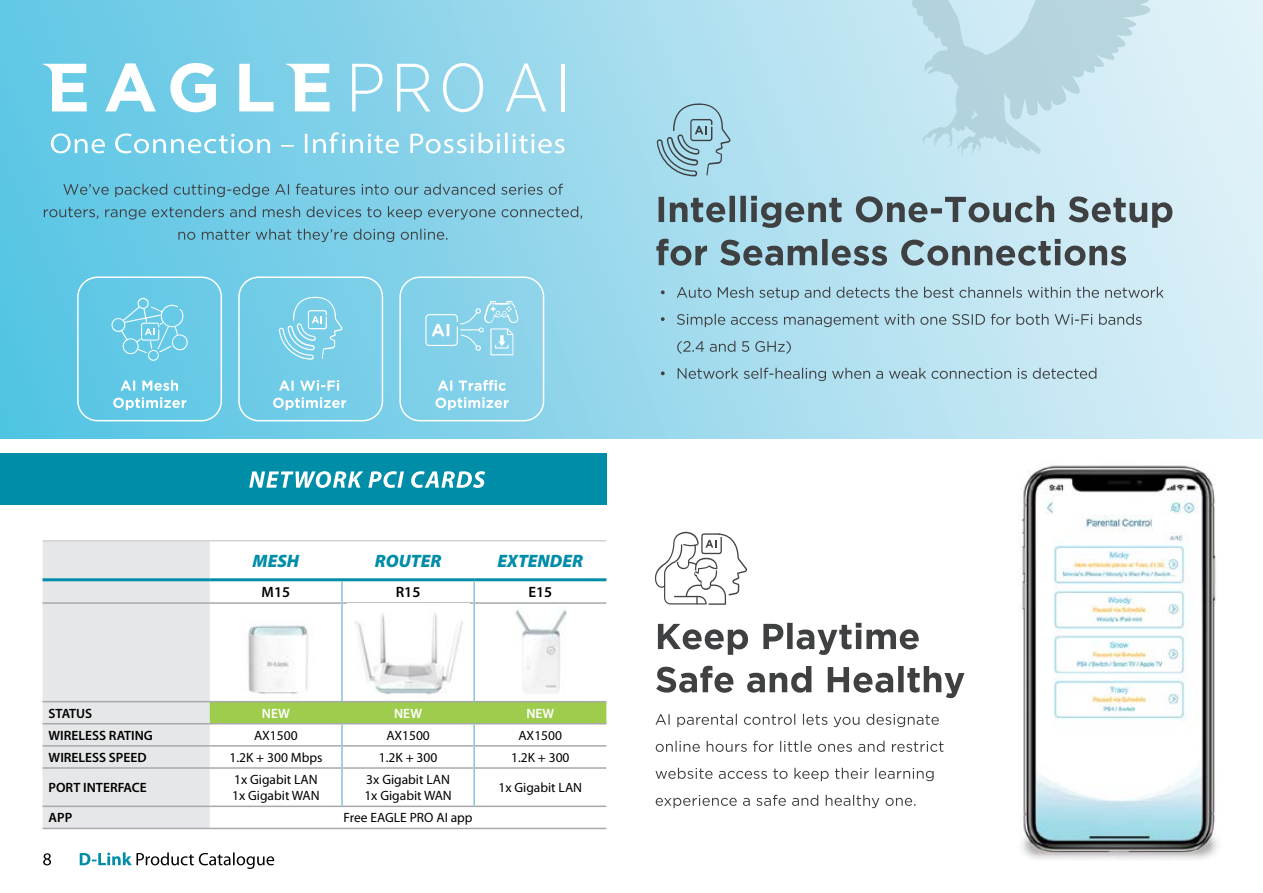
<style>
.page{position:relative;width:1263px;height:893px;background:#fff}
.page>*{position:absolute;margin:0;border:0;box-sizing:border-box;transform-origin:0 0}
.t1{font:italic 900 18px "Myriad Pro";color:#008da8}
.t2{font:600 15px "Myriad Pro";color:#000}
.t3{font:13.5px/16.2px "Myriad Pro";color:#000}
.t4{font:600 13.5px "Myriad Pro";color:#000}
.t5{font:600 13.5px "Myriad Pro";letter-spacing:.005em;color:#fff}
</style>
<div class="page">
<svg style="left:43px;top:853px;width:8px;height:12px"></svg>
<svg style="left:80px;top:852px;width:194px;height:17px"></svg>
<div style="left:0;top:454px;width:606px;height:51px;background:#008da8"></div>
<svg style="left:249px;top:471px;width:236px;height:17px"></svg>
<div style="left:0;top:0;width:1263px;height:439px;background:linear-gradient(to right,#5ac4e3,#e0f0f7)"></div>
<div style="left:43px;top:541px;width:167px;height:287px;background:#e6e7e8"></div>
<div style="left:210px;top:702px;width:396px;height:21px;background:#9ecc4c"></div>
<hr style="left:43px;top:602px;width:167px;height:2px;background:#a7a9ac">
<hr style="left:210px;top:602px;width:131px;height:2px;background:#a7a9ac">
<hr style="left:343px;top:602px;width:130px;height:2px;background:#a7a9ac">
<hr style="left:475px;top:602px;width:131px;height:2px;background:#a7a9ac">
<hr style="left:43px;top:701px;width:167px;height:1px;background:#a7a9ac">
<hr style="left:210px;top:701px;width:132px;height:1px;background:#a7a9ac">
<hr style="left:342px;top:701px;width:132px;height:1px;background:#a7a9ac">
<hr style="left:474px;top:701px;width:132px;height:1px;background:#a7a9ac">
<hr style="left:43px;top:723px;width:167px;height:1px;background:#a7a9ac">
<hr style="left:210px;top:723px;width:132px;height:1px;background:#a7a9ac">
<hr style="left:342px;top:723px;width:132px;height:1px;background:#a7a9ac">
<hr style="left:474px;top:723px;width:132px;height:1px;background:#a7a9ac">
<hr style="left:43px;top:745px;width:167px;height:2px;background:#a7a9ac">
<hr style="left:210px;top:745px;width:131px;height:2px;background:#a7a9ac">
<hr style="left:343px;top:745px;width:130px;height:2px;background:#a7a9ac">
<hr style="left:475px;top:745px;width:131px;height:2px;background:#a7a9ac">
<hr style="left:43px;top:767px;width:167px;height:2px;background:#a7a9ac">
<hr style="left:210px;top:767px;width:131px;height:2px;background:#a7a9ac">
<hr style="left:343px;top:767px;width:130px;height:2px;background:#a7a9ac">
<hr style="left:475px;top:767px;width:131px;height:2px;background:#a7a9ac">
<hr style="left:43px;top:806px;width:167px;height:1px;background:#a7a9ac">
<hr style="left:210px;top:806px;width:132px;height:1px;background:#a7a9ac">
<hr style="left:342px;top:806px;width:132px;height:1px;background:#a7a9ac">
<hr style="left:474px;top:806px;width:132px;height:1px;background:#a7a9ac">
<hr style="left:43px;top:828px;width:167px;height:1px;background:#a7a9ac">
<hr style="left:210px;top:828px;width:132px;height:1px;background:#a7a9ac">
<hr style="left:342px;top:828px;width:132px;height:1px;background:#a7a9ac">
<hr style="left:474px;top:828px;width:132px;height:1px;background:#a7a9ac">
<hr style="left:43px;top:540px;width:167px;height:1px;background:#d1d3d4">
<hr style="left:210px;top:540px;width:132px;height:1px;background:#d1d3d4">
<hr style="left:342px;top:540px;width:132px;height:1px;background:#d1d3d4">
<hr style="left:474px;top:540px;width:132px;height:1px;background:#d1d3d4">
<hr style="left:43px;top:578px;width:167px;height:3px;background:#008da8">
<hr style="left:210px;top:578px;width:132px;height:3px;background:#008da8">
<hr style="left:342px;top:578px;width:132px;height:3px;background:#008da8">
<hr style="left:474px;top:578px;width:132px;height:3px;background:#008da8">
<hr style="left:341px;top:581px;width:2px;height:22px;background:#86c5d5">
<hr style="left:341px;top:603px;width:2px;height:98px;background:#86c5d5">
<hr style="left:341px;top:724px;width:2px;height:22px;background:#86c5d5">
<hr style="left:341px;top:746px;width:2px;height:22px;background:#86c5d5">
<hr style="left:341px;top:768px;width:2px;height:38px;background:#86c5d5">
<hr style="left:473px;top:581px;width:2px;height:22px;background:#86c5d5">
<hr style="left:473px;top:603px;width:2px;height:98px;background:#86c5d5">
<hr style="left:473px;top:724px;width:2px;height:22px;background:#86c5d5">
<hr style="left:473px;top:746px;width:2px;height:22px;background:#86c5d5">
<hr style="left:473px;top:768px;width:2px;height:38px;background:#86c5d5">
<img style="left:248px;top:625px;width:61px;height:69px">
<img style="left:355px;top:613px;width:108px;height:82px">
<img style="left:515px;top:608px;width:52px;height:85px">
<svg style="left:51px;top:132px;width:513px;height:21px"></svg>
<svg style="left:352px;top:64px;width:30px;height:47px"></svg>
<svg style="left:397px;top:64px;width:33px;height:47px"></svg>
<svg style="left:443px;top:63px;width:40px;height:49px"></svg>
<svg style="left:506px;top:63px;width:40px;height:48px"></svg>
<hr style="left:561px;top:64px;width:3px;height:47px;background:#fff">
<svg style="left:105px;top:63px;width:51px;height:48px"></svg>
<svg style="left:170px;top:63px;width:46px;height:49px"></svg>
<svg style="left:239px;top:64px;width:35px;height:47px"></svg>
<svg style="left:42px;top:64px;width:45px;height:47px"></svg>
<svg style="left:285px;top:64px;width:45px;height:47px"></svg>
<svg style="left:178px;top:229px;width:269px;height:13px;background:#6db3c8"></svg>
<svg style="left:44px;top:206px;width:538px;height:14px;background:#6fb5ca"></svg>
<svg style="left:63px;top:184px;width:500px;height:13px;background:#6fb3c8"></svg>
<div style="left:77px;top:276px;width:145px;height:145px;border:2px solid #fff;border-radius:20px"></div>
<svg style="left:111px;top:297px;width:77px;height:64px;background:#75cee8"></svg>
<svg style="left:113px;top:397px;width:73px;height:13px"></svg>
<svg style="left:121px;top:380px;width:57px;height:11px"></svg>
<div style="left:238px;top:276px;width:145px;height:145px;border:2px solid #fff;border-radius:20px"></div>
<svg style="left:279px;top:295px;width:64px;height:65px;background:#87d3ea"></svg>
<svg style="left:273px;top:397px;width:73px;height:13px"></svg>
<svg style="left:279px;top:380px;width:60px;height:11px"></svg>
<div style="left:399px;top:276px;width:145px;height:145px;border:2px solid #fff;border-radius:20px"></div>
<svg style="left:425px;top:301px;width:94px;height:54px;background:#95d7ec"></svg>
<svg style="left:435px;top:397px;width:73px;height:13px"></svg>
<svg style="left:438px;top:380px;width:68px;height:11px"></svg>
<svg style="left:654px;top:532px;width:93px;height:73px"></svg>
<svg style="left:656px;top:666px;width:308px;height:32px"></svg>
<svg style="left:658px;top:623px;width:261px;height:32px"></svg>
<svg style="left:656px;top:795px;width:259px;height:13px"></svg>
<svg style="left:655px;top:768px;width:279px;height:13px"></svg>
<svg style="left:656px;top:741px;width:287px;height:11px"></svg>
<svg style="left:655px;top:714px;width:284px;height:13px"></svg>
<img style="left:1018px;top:465px;width:201px;height:394px">
<svg style="left:846px;top:0;width:342px;height:157px;background:#c4e2ed"></svg>
<svg style="left:657px;top:101px;width:74px;height:75px;background:#9cc9d8"></svg>
<svg style="left:656px;top:239px;width:470px;height:27px;background:#8aa4ad"></svg>
<svg style="left:658px;top:196px;width:514px;height:32px;background:#93adb6"></svg>
<svg style="left:678px;top:368px;width:418px;height:13px;background:#9dc1ce"></svg>
<svg style="left:677px;top:341px;width:114px;height:13px"></svg>
<svg style="left:677px;top:314px;width:465px;height:13px;background:#a1c3ce"></svg>
<svg style="left:677px;top:287px;width:487px;height:13px;background:#a3c3cf"></svg>
<svg style="left:661px;top:290px;width:4px;height:4px"></svg>
<svg style="left:661px;top:317px;width:4px;height:4px"></svg>
<svg style="left:661px;top:371px;width:4px;height:4px"></svg>
<h1 class="t1" style="left:253px;top:549px;width:48px">MESH</h1>
<h1 class="t1" style="left:375px;top:549px;width:68px">ROUTER</h1>
<h1 class="t1" style="left:497px;top:549px;width:87px">EXTENDER</h1>
<p class="t2" style="left:262px;top:582px;width:30px">M15</p>
<p class="t2" style="left:396px;top:582px;width:26px">R15</p>
<p class="t2" style="left:528px;top:582px;width:25px">E15</p>
<p class="t4" style="left:49px;top:705px;width:45px">STATUS</p>
<p class="t5" style="left:262px;top:705px;width:29px">NEW</p>
<p class="t5" style="left:394px;top:705px;width:29px">NEW</p>
<p class="t5" style="left:526px;top:705px;width:29px">NEW</p>
<p class="t4" style="left:49px;top:727px;width:106px">WIRELESS RATING</p>
<p class="t3" style="left:254px;top:727px;width:45px">AX1500</p>
<p class="t3" style="left:386px;top:727px;width:45px">AX1500</p>
<p class="t3" style="left:519px;top:727px;width:45px">AX1500</p>
<p class="t4" style="left:49px;top:749px;width:100px">WIRELESS SPEED</p>
<p class="t3" style="left:229px;top:749px;width:94px">1.2K + 300 Mbps</p>
<p class="t3" style="left:379px;top:749px;width:60px">1.2K + 300</p>
<p class="t3" style="left:511px;top:749px;width:60px">1.2K + 300</p>
<p class="t4" style="left:49px;top:779px;width:100px">PORT INTERFACE</p>
<p class="t3" style="left:232px;top:771px;width:89px">1x Gigabit LAN<br>1x Gigabit WAN</p>
<p class="t3" style="left:364px;top:771px;width:89px">3x Gigabit LAN<br>1x Gigabit WAN</p>
<p class="t3" style="left:498px;top:779px;width:85px">1x Gigabit LAN</p>
<p class="t4" style="left:49px;top:809px;width:25px">APP</p>
<p class="t3" style="left:344px;top:810px;width:131px">Free EAGLE PRO AI app</p>
</div>
